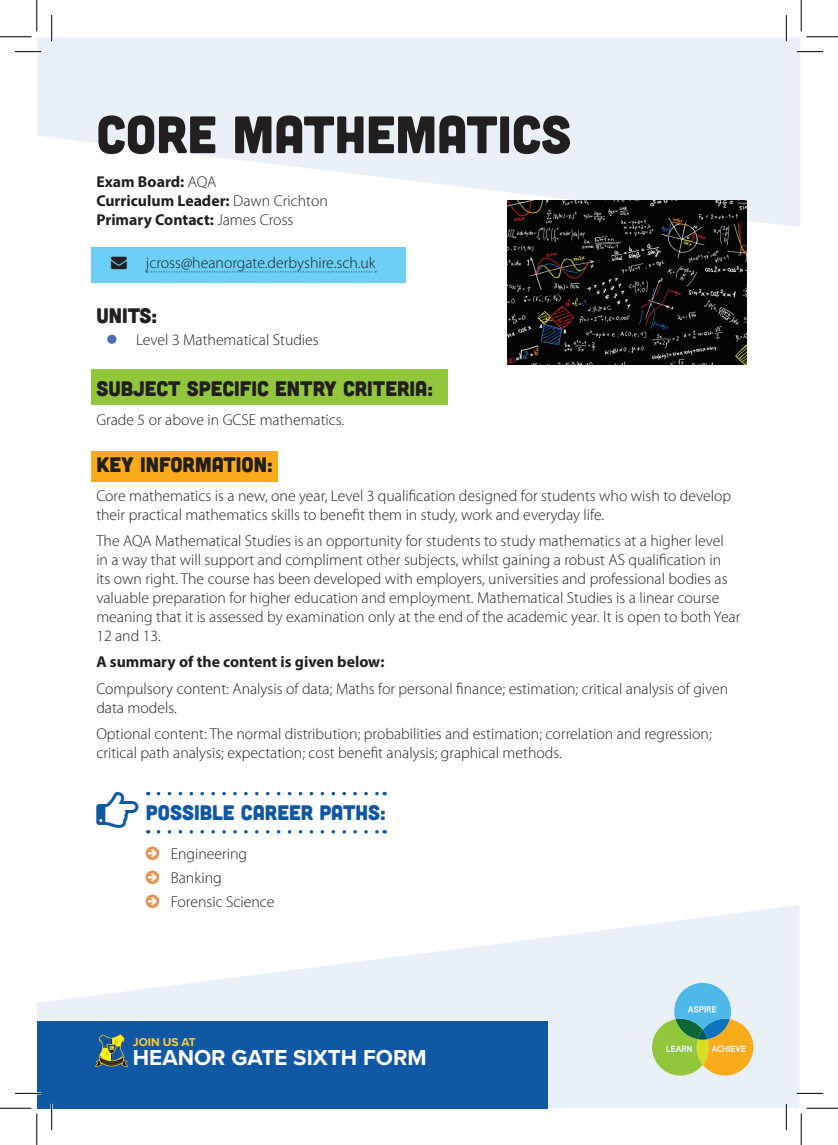
<style>
.page{position:relative;width:838px;height:1145px;background:#fff}
.page>*{position:absolute;margin:0;border:0;box-sizing:border-box;transform-origin:0 0}
.t1{font:52.5px "Cubano";color:#231f20}
.t2{font:700 22.4px "Proxima Nova";color:#fff}
.t3{font:21px "Cubano";color:#231f20}
.t4{font:21px "Cubano";color:#1057a4}
.t5{font:300 15.75px/18.9px "Myriad Pro";color:#231f20}
.t6{font:700 15.75px/18.9px "Myriad Pro";color:#231f20}
.t7{font:700 11.9px "Proxima Nova";color:#fecd33}
.s1{font-weight:300}
</style>
<div class="page">
<svg style="left:38px;top:38px;width:762px;height:189px;fill:#e9f0f7"></svg>
<svg style="left:37px;top:905px;width:762px;height:203px;fill:#e9f0f7"></svg>
<div style="left:37px;top:1021px;width:510px;height:87px;background:#1057a4"></div>
<svg style="left:652px;top:983px;width:101px;height:93px;background:#aec697"></svg>
<svg style="left:95px;top:1034px;width:33px;height:33px"></svg>
<div style="left:91px;top:247px;width:314px;height:35px;background:#6bcff6"></div>
<svg style="left:146px;top:272px;width:230px;height:1px"></svg>
<div style="left:91px;top:369px;width:357px;height:36px;background:#92c73d"></div>
<div style="left:91px;top:451px;width:187px;height:31px;background:#faab1a"></div>
<svg style="left:158px;top:792px;width:220px;height:3px"></svg>
<svg style="left:158px;top:830px;width:220px;height:4px"></svg>
<img style="left:507px;top:200px;width:239px;height:165px">
<hr style="left:15px;top:51px;width:26px;height:2px;background:#fff">
<hr style="left:796px;top:51px;width:27px;height:2px;background:#fff">
<hr style="left:15px;top:1092px;width:26px;height:2px;background:#fff">
<hr style="left:796px;top:1092px;width:27px;height:2px;background:#fff">
<hr style="left:51px;top:15px;width:2px;height:26px;background:#fff">
<hr style="left:51px;top:1104px;width:2px;height:26px;background:#fff">
<hr style="left:785px;top:15px;width:2px;height:26px;background:#fff">
<hr style="left:785px;top:1104px;width:2px;height:26px;background:#fff">
<svg style="left:15px;top:51px;width:26px;height:1px"></svg>
<svg style="left:796px;top:51px;width:27px;height:1px"></svg>
<svg style="left:15px;top:1093px;width:26px;height:1px"></svg>
<svg style="left:796px;top:1093px;width:27px;height:1px"></svg>
<svg style="left:51px;top:15px;width:1px;height:26px"></svg>
<svg style="left:51px;top:1104px;width:1px;height:26px"></svg>
<svg style="left:786px;top:15px;width:1px;height:26px"></svg>
<svg style="left:786px;top:1104px;width:1px;height:26px"></svg>
<hr style="left:0;top:36px;width:32px;height:1px;background:#000">
<hr style="left:806px;top:36px;width:31px;height:1px;background:#000">
<hr style="left:0;top:1108px;width:32px;height:1px;background:#000">
<hr style="left:806px;top:1108px;width:31px;height:1px;background:#000">
<hr style="left:36px;top:0;width:1px;height:31px;background:#000">
<hr style="left:36px;top:1113px;width:1px;height:32px;background:#000">
<hr style="left:800px;top:0;width:1px;height:31px;background:#000">
<hr style="left:800px;top:1113px;width:1px;height:32px;background:#000">
<svg style="left:146px;top:905px;width:13px;height:3px"></svg>
<h1 class="t1" style="left:96px;top:101px;width:476px">CORE MATHEMATICS</h1>
<p class="t6" style="left:96px;top:172px;width:233px">Exam Board: <span class="s1">AQA<br></span>Curriculum Leader: <span class="s1">Dawn Crichton<br></span>Primary Contact: <span class="s1">James Cross</span></p>
<p class="t5" style="left:146px;top:254px;width:231px">jcross@heanorgate.derbyshire.sch.uk</p>
<h3 class="t3" style="left:96px;top:303px;width:62px">UNITS:</h3>
<p class="t5" style="left:136px;top:330px;width:184px">Level 3 Mathematical Studies</p>
<h3 class="t3" style="left:96px;top:375px;width:338px">SUBJECT SPECIFIC ENTRY CRITERIA:</h3>
<p class="t5" style="left:96px;top:410px;width:249px">Grade 5 or above in GCSE mathematics.</p>
<h3 class="t3" style="left:96px;top:451px;width:178px">KEY INFORMATION:</h3>
<p class="t5" style="left:96px;top:487px;width:636px">Core mathematics is a new, one year, Level 3 qualification designed for students who wish to develop their practical mathematics skills to benefit them in study, work and everyday life.</p>
<p class="t5" style="left:96px;top:532px;width:645px">The AQA Mathematical Studies is an opportunity for students to study mathematics at a higher level<br>in a way that will support and compliment other subjects, whilst gaining a robust AS qualification in<br>its own right. The course has been developed with employers, universities and professional bodies as valuable preparation for higher education and employment. Mathematical Studies is a linear course meaning that it is assessed by examination only at the end of the academic year. It is open to both Year 12 and 13.</p>
<p class="t6" style="left:96px;top:652px;width:289px">A summary of the content is given below:</p>
<p class="t5" style="left:96px;top:679px;width:633px">Compulsory content: Analysis of data; Maths for personal finance; estimation; critical analysis of given data models.</p>
<p class="t5" style="left:96px;top:724px;width:617px">Optional content: The normal distribution; probabilities and estimation; correlation and regression; critical path analysis; expectation; cost benefit analysis; graphical methods.</p>
<h3 class="t4" style="left:146px;top:799px;width:241px">POSSIBLE CAREER PATHS:</h3>
<p class="t5" style="left:171px;top:842px;width:105px;line-height:23.8px">Engineering<br>Banking<br>Forensic Science</p>
<p class="t7" style="left:133px;top:1033px;width:64px">JOIN US AT</p>
<h2 class="t2" style="left:133px;top:1041px;width:295px">HEANOR GATE SIXTH FORM</h2>
</div>
